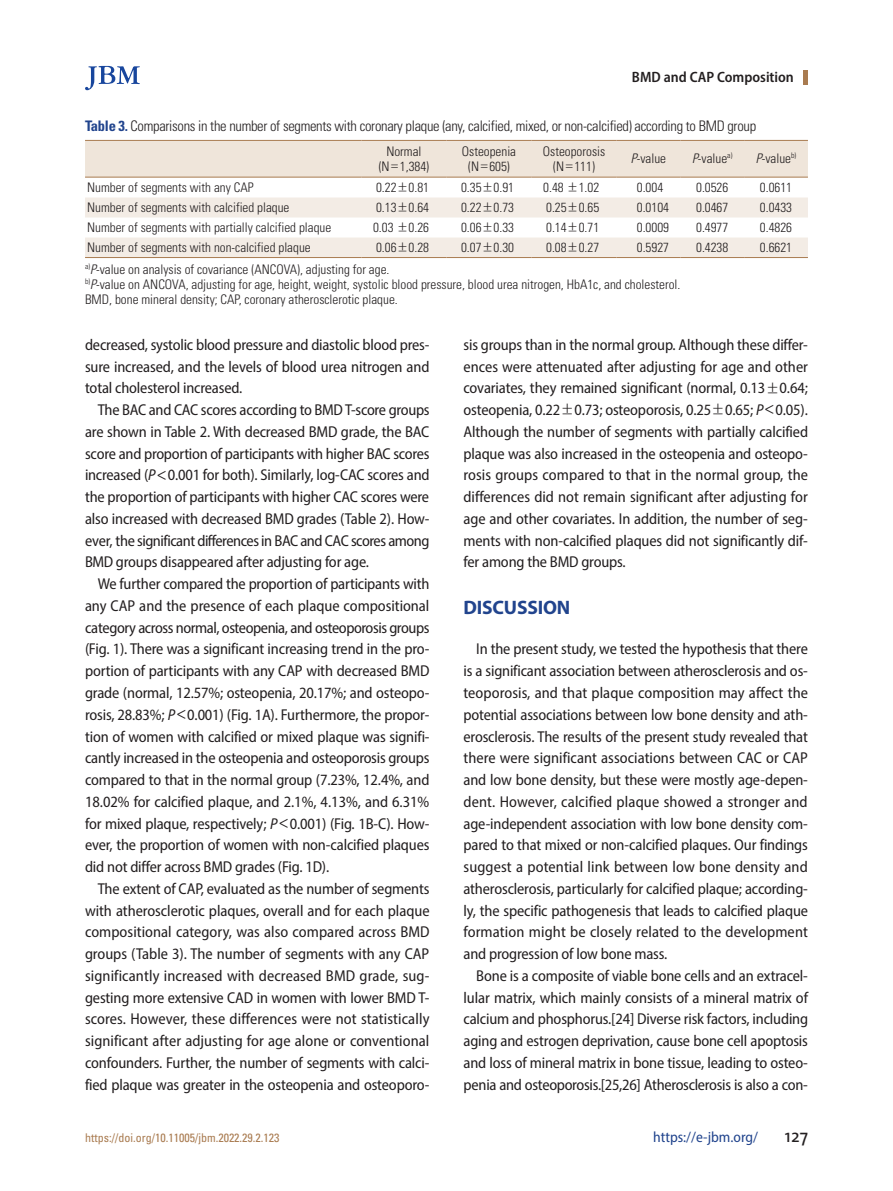
<style>
.page{position:relative;width:893px;height:1191px;background:#fff}
.page>*{position:absolute;margin:0;border:0;box-sizing:border-box;transform-origin:0 0}
.jbm_대제목{font:700 19.5px "Myriad Pro";letter-spacing:-.01em;color:#21448d}
.t1{font:18px "The Mix";color:#231f20}
.jbm_본문{font:semi-condensed 15.75px/21.8px "Myriad Pro";letter-spacing:-.01em;color:#231f20;text-align:justify}
.t2{font:600 semi-condensed 15px "Myriad Pro";color:#231f20}
.t3{font:semi-condensed 15px "Myriad Pro";color:#21448d}
.jbm_표그림캡션{font:300 condensed 14.55px "Univers LT Std";letter-spacing:-.02em;color:#231f20}
.jbm_표본문{font:300 condensed 13.2px/15px "Univers LT Std";color:#231f20;text-align:center}
.t4{font:condensed 12px "Univers LT Std";color:#a97b50}
.s1{font-weight:700;color:#21448d}
.s2{font-family:"Dotum";font-weight:400;font-stretch:normal}
.s3{font-style:italic}
.s4{font-family:"Dotum";font-stretch:normal}
</style>
<div class="page">
<hr style="left:804px;top:70px;width:4px;height:15px;background:#a97b50">
<svg style="left:85px;top:66px;width:55px;height:24px"></svg>
<div style="left:85px;top:141px;width:723px;height:36px;background:#efe5da"></div>
<svg style="left:85px;top:197px;width:723px;height:60px;fill:#f3ece5"></svg>
<hr style="left:85px;top:140px;width:276px;height:1px;background:#a97b50">
<hr style="left:361px;top:140px;width:85px;height:1px;background:#a97b50">
<hr style="left:446px;top:140px;width:85px;height:1px;background:#a97b50">
<hr style="left:531px;top:140px;width:86px;height:1px;background:#a97b50">
<hr style="left:617px;top:140px;width:63px;height:1px;background:#a97b50">
<hr style="left:680px;top:140px;width:64px;height:1px;background:#a97b50">
<hr style="left:744px;top:140px;width:64px;height:1px;background:#a97b50">
<hr style="left:85px;top:177px;width:276px;height:1px;background:#a97b50">
<hr style="left:361px;top:177px;width:85px;height:1px;background:#a97b50">
<hr style="left:446px;top:177px;width:85px;height:1px;background:#a97b50">
<hr style="left:531px;top:177px;width:86px;height:1px;background:#a97b50">
<hr style="left:617px;top:177px;width:63px;height:1px;background:#a97b50">
<hr style="left:680px;top:177px;width:64px;height:1px;background:#a97b50">
<hr style="left:744px;top:177px;width:64px;height:1px;background:#a97b50">
<hr style="left:85px;top:257px;width:276px;height:1px;background:#a97b50">
<hr style="left:361px;top:257px;width:85px;height:1px;background:#a97b50">
<hr style="left:446px;top:257px;width:85px;height:1px;background:#a97b50">
<hr style="left:531px;top:257px;width:86px;height:1px;background:#a97b50">
<hr style="left:617px;top:257px;width:63px;height:1px;background:#a97b50">
<hr style="left:680px;top:257px;width:64px;height:1px;background:#a97b50">
<hr style="left:744px;top:257px;width:64px;height:1px;background:#a97b50">
<p class="t2" style="left:632px;top:68px;width:163px">BMD and CAP Composition</p>
<p class="jbm_표그림캡션" style="left:85px;top:117px;width:673px"><span class="s1">Table 3.</span> Comparisons in the number of segments with coronary plaque (any, calcified, mixed, or non-calcified) according to BMD group</p>
<p class="jbm_표본문" style="left:379px;top:143px;width:52px">Normal (N<span class="s2">=</span>1,384)</p>
<p class="jbm_표본문" style="left:462px;top:143px;width:56px">Osteopenia (N<span class="s2">=</span>605)</p>
<p class="jbm_표본문" style="left:543px;top:143px;width:64px">Osteoporosis (N<span class="s2">=</span>111)</p>
<p class="jbm_표본문" style="left:631px;top:151px;width:37px"><span class="s3">P</span>-value</p>
<p class="jbm_표본문" style="left:692px;top:151px;width:42px"><span class="s3">P</span>-value<sup>a)</sup></p>
<p class="jbm_표본문" style="left:756px;top:151px;width:42px"><span class="s3">P</span>-value<sup>b)</sup></p>
<p class="jbm_표본문" style="left:87px;top:180px;width:168px">Number of segments with any CAP</p>
<p class="jbm_표본문" style="left:376px;top:180px;width:55px">0.22<span class="s2">±</span>0.81</p>
<p class="jbm_표본문" style="left:461px;top:180px;width:55px">0.35<span class="s2">±</span>0.91</p>
<p class="jbm_표본문" style="left:543px;top:180px;width:57px">0.48 <span class="s2">±</span>1.02</p>
<p class="jbm_표본문" style="left:637px;top:180px;width:28px">0.004</p>
<p class="jbm_표본문" style="left:696px;top:180px;width:34px">0.0526</p>
<p class="jbm_표본문" style="left:760px;top:180px;width:34px">0.0611</p>
<p class="jbm_표본문" style="left:87px;top:200px;width:204px">Number of segments with calcified plaque</p>
<p class="jbm_표본문" style="left:376px;top:200px;width:55px">0.13<span class="s2">±</span>0.64</p>
<p class="jbm_표본문" style="left:461px;top:200px;width:55px">0.22<span class="s2">±</span>0.73</p>
<p class="jbm_표본문" style="left:546px;top:200px;width:55px">0.25<span class="s2">±</span>0.65</p>
<p class="jbm_표본문" style="left:637px;top:200px;width:34px">0.0104</p>
<p class="jbm_표본문" style="left:696px;top:200px;width:34px">0.0467</p>
<p class="jbm_표본문" style="left:760px;top:200px;width:34px">0.0433</p>
<p class="jbm_표본문" style="left:87px;top:220px;width:246px">Number of segments with partially calcified plaque</p>
<p class="jbm_표본문" style="left:373px;top:220px;width:57px">0.03 <span class="s2">±</span>0.26</p>
<p class="jbm_표본문" style="left:461px;top:220px;width:55px">0.06<span class="s2">±</span>0.33</p>
<p class="jbm_표본문" style="left:546px;top:220px;width:55px">0.14<span class="s2">±</span>0.71</p>
<p class="jbm_표본문" style="left:637px;top:220px;width:34px">0.0009</p>
<p class="jbm_표본문" style="left:696px;top:220px;width:34px">0.4977</p>
<p class="jbm_표본문" style="left:760px;top:220px;width:34px">0.4826</p>
<p class="jbm_표본문" style="left:87px;top:240px;width:225px">Number of segments with non-calcified plaque</p>
<p class="jbm_표본문" style="left:376px;top:240px;width:55px">0.06<span class="s2">±</span>0.28</p>
<p class="jbm_표본문" style="left:461px;top:240px;width:55px">0.07<span class="s2">±</span>0.30</p>
<p class="jbm_표본문" style="left:546px;top:240px;width:55px">0.08<span class="s2">±</span>0.27</p>
<p class="jbm_표본문" style="left:637px;top:240px;width:34px">0.5927</p>
<p class="jbm_표본문" style="left:696px;top:240px;width:34px">0.4238</p>
<p class="jbm_표본문" style="left:760px;top:240px;width:34px">0.6621</p>
<p class="jbm_표본문" style="left:85px;top:262px;width:306px"><sup>a)</sup><span class="s3">P</span>-value on analysis of covariance (ANCOVA), adjusting for age.</p>
<p class="jbm_표본문" style="left:85px;top:277px;width:597px"><sup>b)</sup><span class="s3">P</span>-value on ANCOVA, adjusting for age, height, weight, systolic blood pressure, blood urea nitrogen, HbA1c, and cholesterol.</p>
<p class="jbm_표본문" style="left:85px;top:292px;width:314px">BMD, bone mineral density; CAP, coronary atherosclerotic plaque.</p>
<p class="jbm_본문" style="left:85px;top:333px;width:346px">decreased, systolic blood pressure and diastolic blood pres&shy;sure increased, and the levels of blood urea nitrogen and total cholesterol increased.</p>
<p class="jbm_본문" style="left:85px;top:399px;width:346px;text-indent:13px">The BAC and CAC scores according to BMD T-score groups are shown in Table 2. With decreased BMD grade, the BAC score and proportion of participants with higher BAC scores increased (<span class="s3">P</span><span class="s4">&lt;</span>0.001 for both). Similarly, log-CAC scores and the proportion of participants with higher CAC scores were also increased with decreased BMD grades (Table 2). How&shy;ever, the significant differences in BAC and CAC scores among BMD groups disappeared after adjusting for age.</p>
<p class="jbm_본문" style="left:85px;top:573px;width:346px;text-indent:13px">We further compared the proportion of participants with any CAP and the presence of each plaque compositional category across normal, osteopenia, and osteoporosis groups (Fig. 1). There was a significant increasing trend in the pro&shy;portion of participants with any CAP with decreased BMD grade (normal, 12.57%; osteopenia, 20.17%; and osteopo&shy;rosis, 28.83%; <span class="s3">P</span><span class="s4">&lt;</span>0.001) (Fig. 1A). Furthermore, the propor&shy;tion of women with calcified or mixed plaque was signifi&shy;cantly increased in the osteopenia and osteoporosis groups compared to that in the normal group (7.23%, 12.4%, and 18.02% for calcified plaque, and 2.1%, 4.13%, and 6.31% for mixed plaque, respectively; <span class="s3">P</span><span class="s4">&lt;</span>0.001) (Fig. 1B-C). How&shy;ever, the proportion of women with non-calcified plaques did not differ across BMD grades (Fig. 1D).</p>
<p class="jbm_본문" style="left:85px;top:877px;width:346px;text-indent:13px">The extent of CAP, evaluated as the number of segments with atherosclerotic plaques, overall and for each plaque compositional category, was also compared across BMD groups (Table 3). The number of segments with any CAP significantly increased with decreased BMD grade, sug&shy;gesting more extensive CAD in women with lower BMD T&shy;scores. However, these differences were not statistically significant after adjusting for age alone or conventional confounders. Further, the number of segments with calci&shy;fied plaque was greater in the osteopenia and osteoporo-</p>
<p class="jbm_본문" style="left:463px;top:333px;width:346px">sis groups than in the normal group. Although these differ&shy;ences were attenuated after adjusting for age and other covariates, they remained significant (normal, 0.13<span class="s4">±</span>0.64; osteopenia, 0.22<span class="s4">±</span>0.73; osteoporosis, 0.25<span class="s4">±</span>0.65; <span class="s3">P</span><span class="s4">&lt;</span>0.05).<br>Although the number of segments with partially calcified plaque was also increased in the osteopenia and osteopo&shy;rosis groups compared to that in the normal group, the differences did not remain significant after adjusting for age and other covariates. In addition, the number of seg&shy;ments with non-calcified plaques did not significantly dif&shy;fer among the BMD groups.</p>
<p class="jbm_대제목" style="left:463px;top:595px;width:108px">DISCUSSION</p>
<p class="jbm_본문" style="left:463px;top:638px;width:346px;text-indent:13px">In the present study, we tested the hypothesis that there is a significant association between atherosclerosis and os&shy;teoporosis, and that plaque composition may affect the potential associations between low bone density and ath&shy;erosclerosis. The results of the present study revealed that there were significant associations between CAC or CAP and low bone density, but these were mostly age-depen&shy;dent. However, calcified plaque showed a stronger and age-independent association with low bone density com&shy;pared to that mixed or non-calcified plaques. Our findings suggest a potential link between low bone density and atherosclerosis, particularly for calcified plaque; according&shy;ly, the specific pathogenesis that leads to calcified plaque formation might be closely related to the development and progression of low bone mass.</p>
<p class="jbm_본문" style="left:463px;top:964px;width:346px;text-indent:13px">Bone is a composite of viable bone cells and an extracel&shy;lular matrix, which mainly consists of a mineral matrix of calcium and phosphorus.[24] Diverse risk factors, including aging and estrogen deprivation, cause bone cell apoptosis and loss of mineral matrix in bone tissue, leading to osteo&shy;penia and osteoporosis.[25,26] Atherosclerosis is also a con-</p>
<p class="t4" style="left:85px;top:1130px;width:196px">https://doi.org/10.11005/jbm.2022.29.2.123</p>
<p class="t3" style="left:653px;top:1128px;width:106px">https://e-jbm.org/</p>
<p class="t1" style="left:785px;top:1121px;width:25px">127</p>
</div>
